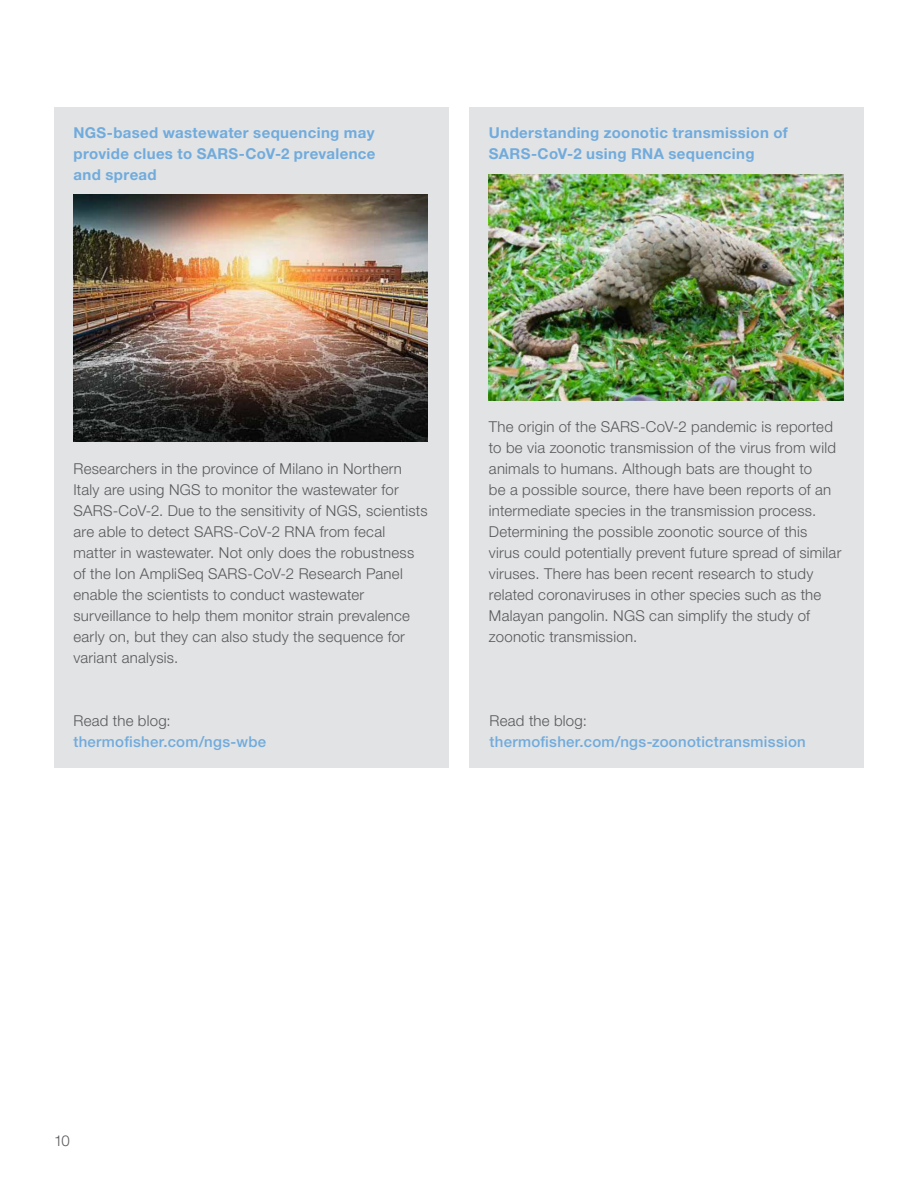
<style>
.page{position:relative;width:918px;height:1188px;background:#fff}
.page>*{position:absolute;margin:0;border:0;box-sizing:border-box;transform-origin:0 0}
.t1{font:300 15px/21px "Helvetica Neue LTW1 G";letter-spacing:.015em;color:#58595b}
.t2{font:700 15px/21px "Helvetica Neue LTW1 G";letter-spacing:.025em;color:#70abdd;text-align:justify}
.t3{font:500 15px "Helvetica Neue LTW1 G";letter-spacing:.02em;color:#70abdd}
</style>
<div class="page">
<div style="left:54px;top:107px;width:394px;height:661px;background:#e2e3e4"></div>
<div style="left:470px;top:107px;width:394px;height:661px;background:#e2e3e4"></div>
<img style="left:73px;top:194px;width:355px;height:248px">
<img style="left:489px;top:174px;width:354px;height:227px">
<p class="t2" style="left:73px;top:122px;width:304px">NGS-based wastewater sequencing may provide clues to SARS-CoV-2 prevalence and spread</p>
<p class="t2" style="left:489px;top:122px;width:300px">Understanding zoonotic transmission of<br>SARS-CoV-2 using RNA sequencing</p>
<p class="t1" style="left:73px;top:458px;width:356px">Researchers in the province of Milano in Northern Italy are using NGS to monitor the wastewater for SARS-CoV-2. Due to the sensitivity of NGS, scientists are able to detect SARS-CoV-2 RNA from fecal matter in wastewater. Not only does the robustness of the Ion AmpliSeq SARS-CoV-2 Research Panel enable the scientists to conduct wastewater surveillance to help them monitor strain prevalence early on, but they can also study the sequence for variant analysis.</p>
<p class="t1" style="left:73px;top:710px;width:99px">Read the blog:</p>
<p class="t3" style="left:73px;top:733px;width:194px">thermofisher.com/ngs-wbe</p>
<p class="t1" style="left:489px;top:416px;width:354px">The origin of the SARS-CoV-2 pandemic is reported to be via zoonotic transmission of the virus from wild animals to humans. Although bats are thought to<br>be a possible source, there have been reports of an intermediate species in the transmission process.<br>Determining the possible zoonotic source of this virus could potentially prevent future spread of similar viruses. There has been recent research to study related coronaviruses in other species such as the Malayan pangolin. NGS can simplify the study of zoonotic transmission.</p>
<p class="t1" style="left:490px;top:710px;width:99px">Read the blog:</p>
<p class="t3" style="left:490px;top:733px;width:318px">thermofisher.com/ngs-zoonotictransmission</p>
<p class="t1" style="left:54px;top:1130px;width:18px">10</p>
</div>
